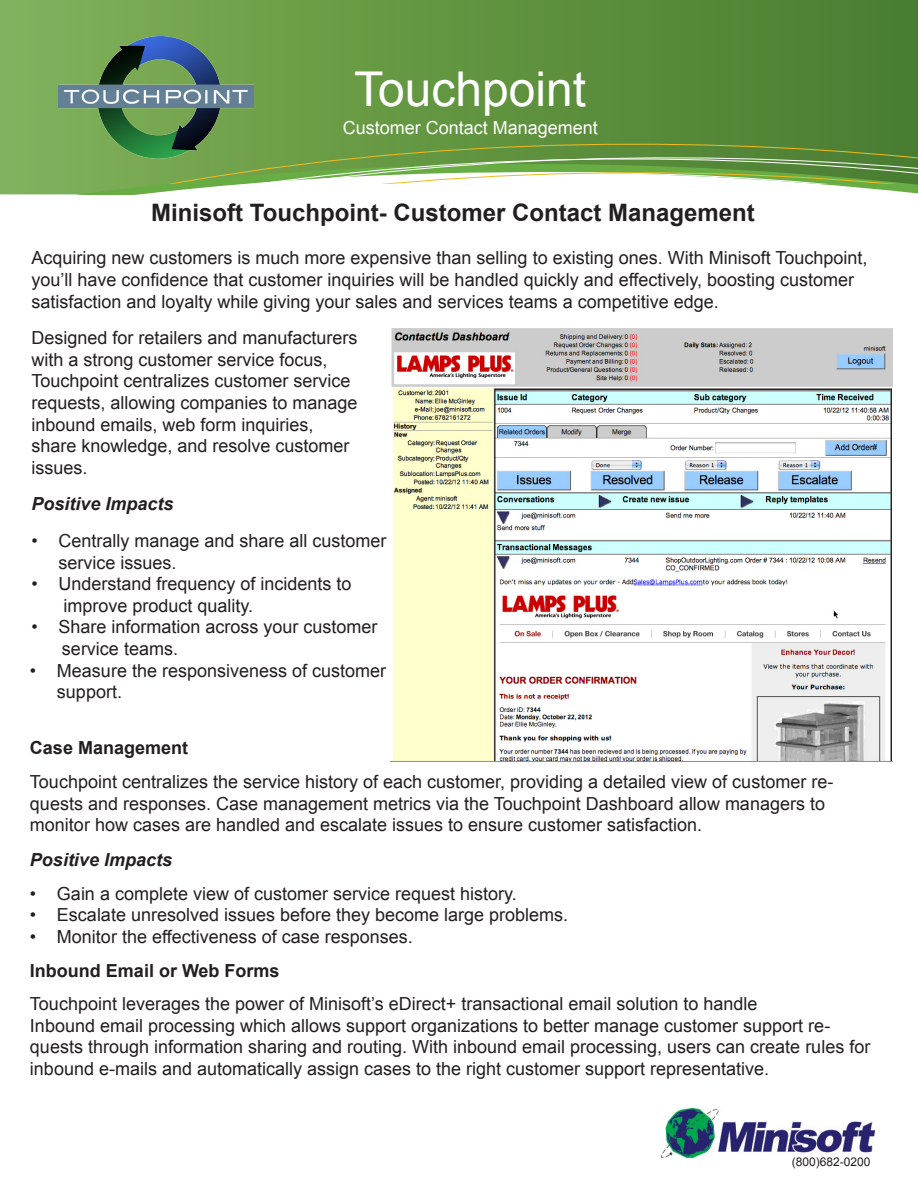
<style>
.page{position:relative;width:918px;height:1188px;background:#fff}
.page>*{position:absolute;margin:0;border:0;box-sizing:border-box;transform-origin:0 0}
.t1{font:48px "Arial";color:#fff}
.t2{font:46.5px "Arial";color:#fff;scale:.9 1}
.t3{font:700 24px "Arial";color:#231f20}
.t4{font:18px/21.6px "Arial";color:#231f20}
.t5{font:700 18px "Arial";color:#231f20}
.t6{font:italic 700 18px "Arial";color:#231f20}
.t7{font:18px "Arial";color:#fff}
.t8{font:12px "Arial";color:#231f20}
</style>
<div class="page">
<img style="left:661px;top:1108px;width:214px;height:50px">
<svg style="left:0;top:0;width:918px;height:194px;background:#6f9d51"></svg>
<svg style="left:26px;top:89px;width:892px;height:95px;background:#6f9d4e"></svg>
<img style="left:59px;top:36px;width:195px;height:123px">
<img style="left:391px;top:328px;width:502px;height:433px">
<h2 class="t2" style="left:318px;top:44px;width:253px">eDirect Plus</h2>
<h1 class="t1" style="left:354px;top:57px;width:234px">Touchpoint</h1>
<p class="t7" style="left:343px;top:116px;width:257px">Customer Contact Management</p>
<h3 class="t3" style="left:151px;top:197px;width:605px">Minisoft Touchpoint- Customer Contact Management</h3>
<p class="t4" style="left:32px;top:248px;width:838px">Acquiring new customers is much more expensive than selling to existing ones. With Minisoft Touchpoint, you’ll have confidence that customer inquiries will be handled quickly and effectively, boosting customer satisfaction and loyalty while giving your sales and services teams a competitive edge.</p>
<p class="t4" style="left:32px;top:327px;width:328px">Designed for retailers and manufacturers with a strong customer service focus, Touchpoint centralizes customer service requests, allowing companies to manage inbound emails, web form inquiries, share knowledge, and resolve customer issues.</p>
<p class="t6" style="left:32px;top:492px;width:144px">Positive Impacts</p>
<p class="t4" style="left:58px;top:530px;width:330px;text-indent:-27px">• Centrally manage and share all customer service issues.</p>
<p class="t4" style="left:64px;top:573px;width:290px;text-indent:-32px">• Understand frequency of incidents to improve product quality.</p>
<p class="t4" style="left:62px;top:617px;width:317px;text-indent:-30px">• Share information across your customer service teams.</p>
<p class="t4" style="left:57px;top:660px;width:331px;text-indent:-27px">• Measure the responsiveness of customer support.</p>
<p class="t5" style="left:30px;top:736px;width:160px">Case Management</p>
<p class="t4" style="left:30px;top:771px;width:805px">Touchpoint centralizes the service history of each customer, providing a detailed view of customer re&shy;quests and responses. Case management metrics via the Touchpoint Dashboard allow managers to monitor how cases are handled and escalate issues to ensure customer satisfaction.</p>
<p class="t6" style="left:30px;top:848px;width:144px">Positive Impacts</p>
<p class="t4" style="left:30px;top:883px;width:488px">• Gain a complete view of customer service request history.</p>
<p class="t4" style="left:30px;top:905px;width:540px">• Escalate unresolved issues before they become large problems.</p>
<p class="t4" style="left:30px;top:926px;width:384px">• Monitor the effectiveness of case responses.</p>
<p class="t5" style="left:30px;top:958px;width:251px">Inbound Email or Web Forms</p>
<p class="t4" style="left:30px;top:993px;width:842px">Touchpoint leverages the power of Minisoft’s eDirect+ transactional email solution to handle<br>Inbound email processing which allows support organizations to better manage customer support re&shy;quests through information sharing and routing. With inbound email processing, users can create rules for inbound e-mails and automatically assign cases to the right customer support representative.</p>
<p class="t8" style="left:792px;top:1154px;width:80px">(800)682-0200</p>
</div>
